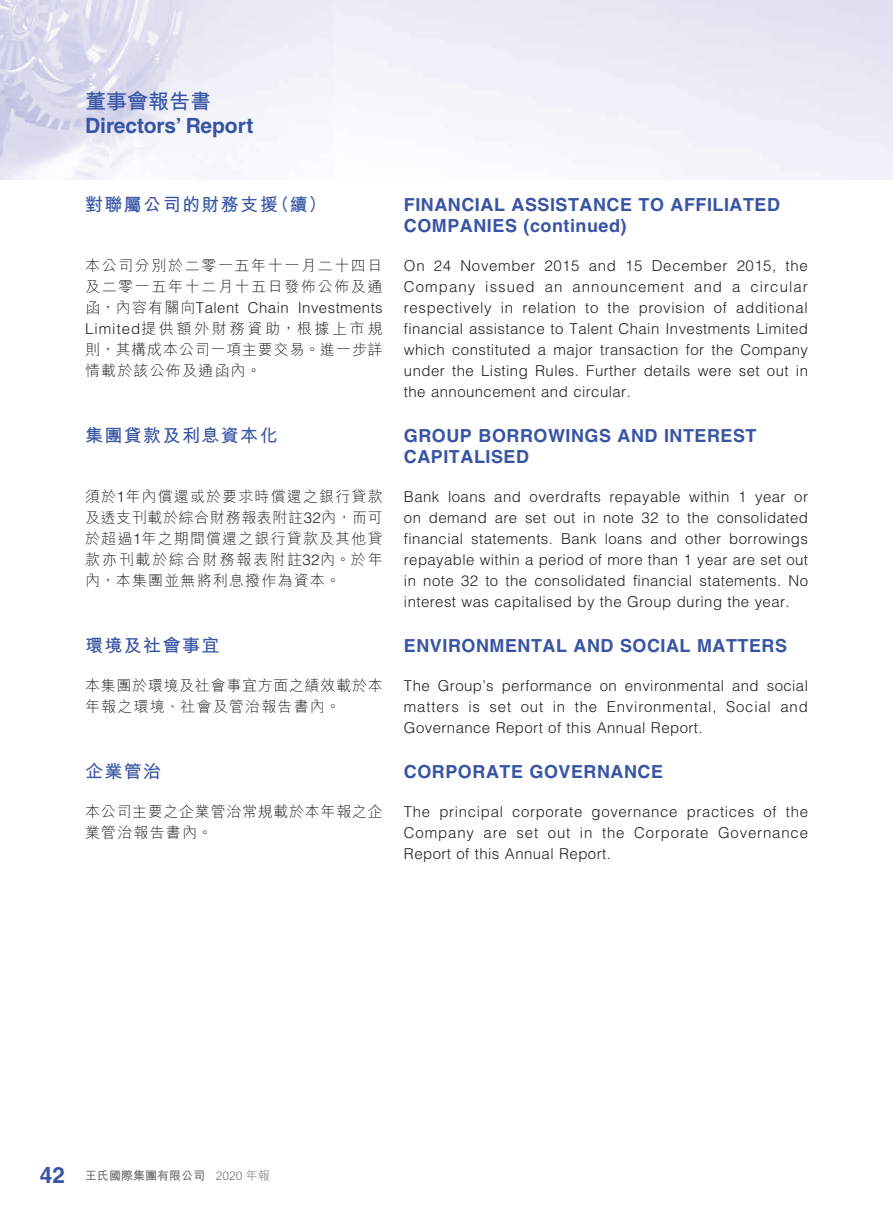
<style>
.page{position:relative;width:893px;height:1212px;background:#fff}
.page>*{position:absolute;margin:0;border:0;box-sizing:border-box;transform-origin:0 0}
.t1{font:700 21px "Helvetica LT Std";color:#3854a4}
.t2{font:700 21px "M Hei HK";color:#3854a4}
._01_H1_E{font:700 18px/21px "Helvetica LT Std";letter-spacing:.03em;color:#3854a4}
._001_H1_C{font:700 18px "M Hei HK";letter-spacing:.08em;color:#3854a4}
._00_txt_E{font:300 15px/21px "Helvetica LT Std";letter-spacing:.03em;color:#231f20;text-align:justify}
._000_txt_C{font:300 15px/21px "M Hei HK";letter-spacing:.08em;color:#231f20;text-align:justify}
._000_txt_C-2{font:300 15px/21px "M Hei HK";letter-spacing:.045em;color:#231f20}
.t3{font:700 12px "M Hei HK";color:#6c6d70}
.s1{font-family:"Helvetica LT Std"}
.s2{font-family:"Helvetica LT Std";font-size:22.5px;color:#3854a4}
.s3{font-weight:300}
</style>
<div class="page">
<img style="left:0;top:0;width:893px;height:180px">
<h1 class="t2" style="left:85px;top:86px;width:127px">董事會報告書</h1>
<h1 class="t1" style="left:85px;top:113px;width:170px">Directors’ Report</h1>
<p class="_001_H1_C" style="left:85px;top:191px;width:243px">對聯屬公司的財務支援（續）</p>
<p class="_000_txt_C" style="left:85px;top:255px;width:299px">本公司分別於二零一五年十一月二十四日及二零一五年十二月十五日發佈公佈及通函，內容有關向<span class="s1">Talent Chain Investments Limited</span>提供額外財務資助，根據上市規則，其構成本公司一項主要交易。進一步詳情載於該公佈及通函內。</p>
<p class="_001_H1_C" style="left:85px;top:422px;width:194px">集團貸款及利息資本化</p>
<p class="_000_txt_C" style="left:85px;top:486px;width:299px">須於<span class="s1">1</span>年內償還或於要求時償還之銀行貸款及透支刊載於綜合財務報表附註<span class="s1">32</span>內，而可於超過<span class="s1">1</span>年之期間償還之銀行貸款及其他貸款亦刊載於綜合財務報表附註<span class="s1">32</span>內。於年內，本集團並無將利息撥作為資本。</p>
<p class="_001_H1_C" style="left:85px;top:632px;width:136px">環境及社會事宜</p>
<p class="_000_txt_C-2" style="left:85px;top:675px;width:299px">本集團於環境及社會事宜方面之績效載於本年報之環境、社會及管治報告書內。</p>
<p class="_001_H1_C" style="left:85px;top:758px;width:78px">企業管治</p>
<p class="_000_txt_C-2" style="left:85px;top:801px;width:299px">本公司主要之企業管治常規載於本年報之企業管治報告書內。</p>
<p class="_01_H1_E" style="left:404px;top:193px;width:378px">FINANCIAL ASSISTANCE TO AFFILIATED<br>COMPANIES (continued)</p>
<p class="_00_txt_E" style="left:404px;top:255px;width:406px">On 24 November 2015 and 15 December 2015, the Company issued an announcement and a circular respectively in relation to the provision of additional financial assistance to Talent Chain Investments Limited which constituted a major transaction for the Company under the Listing Rules. Further details were set out in the announcement and circular.</p>
<p class="_01_H1_E" style="left:404px;top:424px;width:354px">GROUP BORROWINGS AND INTEREST<br>CAPITALISED</p>
<p class="_00_txt_E" style="left:404px;top:486px;width:406px">Bank loans and overdrafts repayable within 1 year or on demand are set out in note 32 to the consolidated financial statements. Bank loans and other borrowings repayable within a period of more than 1 year are set out in note 32 to the consolidated financial statements. No interest was capitalised by the Group during the year.</p>
<p class="_01_H1_E" style="left:404px;top:634px;width:385px">ENVIRONMENTAL AND SOCIAL MATTERS</p>
<p class="_00_txt_E" style="left:404px;top:675px;width:406px">The Group’s performance on environmental and social matters is set out in the Environmental, Social and Governance Report of this Annual Report.</p>
<p class="_01_H1_E" style="left:404px;top:760px;width:261px">CORPORATE GOVERNANCE</p>
<p class="_00_txt_E" style="left:404px;top:801px;width:406px">The principal corporate governance practices of the Company are set out in the Corporate Governance Report of this Annual Report.</p>
<p class="t3" style="left:40px;top:1166px;width:231px"><span class="s2">42</span> 王氏國際集團有限公司 <span class="s3">2020 年報</span></p>
</div>
